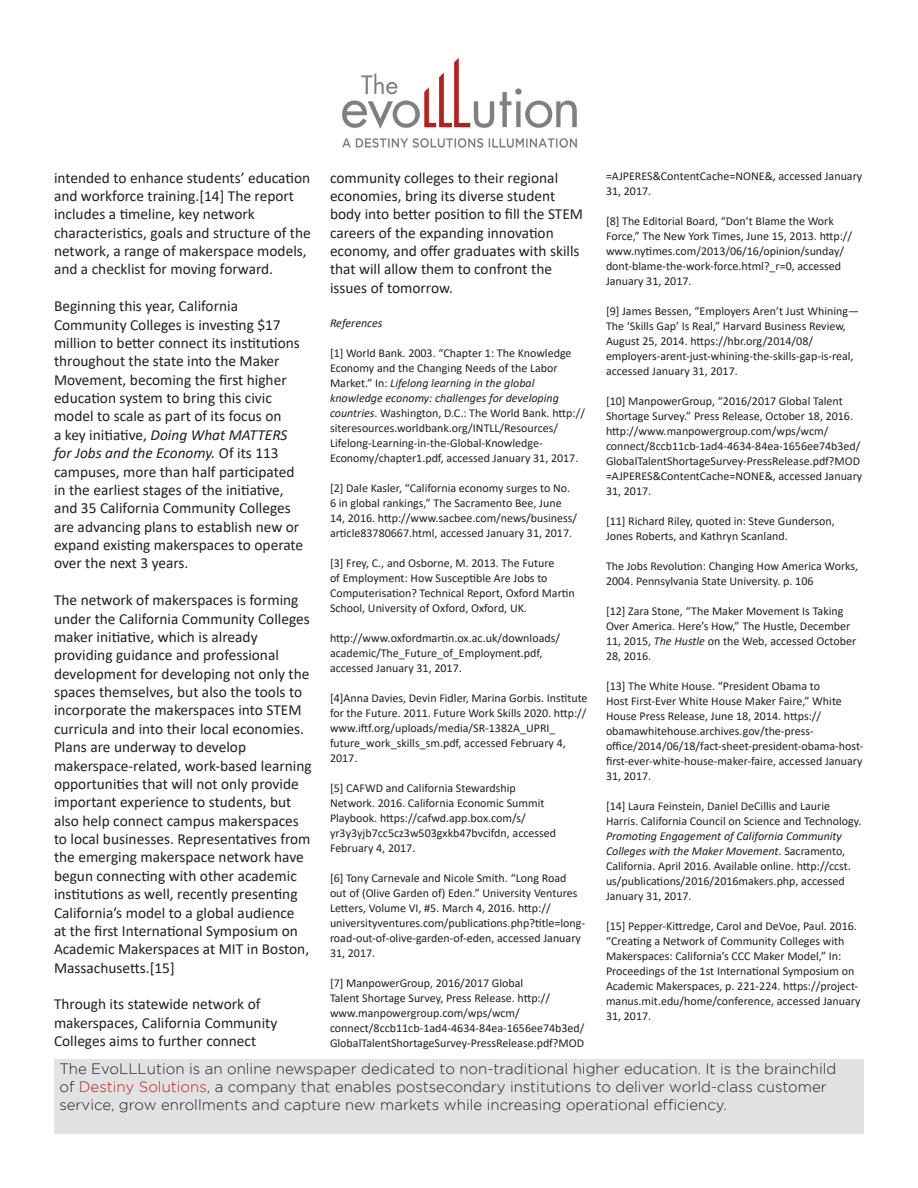
<style>
.page{position:relative;width:918px;height:1188px;background:#fff}
.page>*{position:absolute;margin:0;border:0;box-sizing:border-box;transform-origin:0 0}
.t1{font:15.3px/18.3px "Calibri";color:#231f20}
.t2{font:300 15px/18px "Gotham";color:#231f20}
.t3{font:12px/15px "Calibri";color:#231f20}
.t4{font:italic 12px "Calibri";color:#231f20}
.s1{font-style:italic}
.s2{color:#b6211d}
</style>
<div class="page">
<img style="left:342px;top:58px;width:236px;height:90px">
<div style="left:55px;top:1059px;width:809px;height:74px;background:#e1e2e4"></div>
<p class="t1" style="left:54px;top:168px;width:258px">intended to enhance students’ education and workforce training.[14] The report includes a timeline, key network characteristics, goals and structure of the network, a range of makerspace models, and a checklist for moving forward.</p>
<p class="t1" style="left:54px;top:297px;width:251px">Beginning this year, California Community Colleges is investing $17 million to better connect its institutions throughout the state into the Maker Movement, becoming the first higher education system to bring this civic model to scale as part of its focus on<br>a key initiative, <span class="s1">Doing What MATTERS for Jobs and the Economy.</span> Of its 113 campuses, more than half participated in the earliest stages of the initiative, and 35 California Community Colleges are advancing plans to establish new or expand existing makerspaces to operate over the next 3 years.</p>
<p class="t1" style="left:54px;top:591px;width:259px">The network of makerspaces is forming under the California Community Colleges maker initiative, which is already providing guidance and professional development for developing not only the spaces themselves, but also the tools to incorporate the makerspaces into STEM curricula and into their local economies.<br>Plans are underway to develop makerspace-related, work-based learning opportunities that will not only provide important experience to students, but also help connect campus makerspaces to local businesses. Representatives from the emerging makerspace network have begun connecting with other academic institutions as well, recently presenting California’s model to a global audience<br>at the first International Symposium on Academic Makerspaces at MIT in Boston, Massachusetts.[15]</p>
<p class="t1" style="left:54px;top:995px;width:225px">Through its statewide network of makerspaces, California Community<br>Colleges aims to further connect</p>
<p class="t1" style="left:330px;top:168px;width:255px">community colleges to their regional economies, bring its diverse student body into better position to fill the STEM careers of the expanding innovation economy, and offer graduates with skills that will allow them to confront the issues of tomorrow.</p>
<p class="t4" style="left:330px;top:315px;width:54px">References</p>
<p class="t3" style="left:330px;top:345px;width:256px">[1] World Bank. 2003. “Chapter 1: The Knowledge Economy and the Changing Needs of the Labor Market.” In: <span class="s1">Lifelong learning in the global knowledge economy: challenges for developing countries</span>. Washington, D.C.: The World Bank. http:// siteresources.worldbank.org/INTLL/Resources/ Lifelong-Learning-in-the-Global-Knowledge-Economy/chapter1.pdf, accessed January 31, 2017.</p>
<p class="t3" style="left:330px;top:480px;width:249px">[2] Dale Kasler, “California economy surges to No.<br>6 in global rankings,” The Sacramento Bee, June 14, 2016. http://www.sacbee.com/news/business/ article83780667.html, accessed January 31, 2017.</p>
<p class="t3" style="left:330px;top:555px;width:246px">[3] Frey, C., and Osborne, M. 2013. The Future<br>of Employment: How Susceptible Are Jobs to Computerisation? Technical Report, Oxford Martin School, University of Oxford, Oxford, UK.</p>
<p class="t3" style="left:330px;top:630px;width:232px">http://www.oxfordmartin.ox.ac.uk/downloads/ academic/The_Future_of_Employment.pdf, accessed January 31, 2017.</p>
<p class="t3" style="left:330px;top:690px;width:259px">[4]Anna Davies, Devin Fidler, Marina Gorbis. Institute for the Future. 2011. Future Work Skills 2020. http:// www.iftf.org/uploads/media/SR-1382A_UPRI_ future_work_skills_sm.pdf, accessed February 4, 2017.</p>
<p class="t3" style="left:330px;top:780px;width:228px">[5] CAFWD and California Stewardship Network. 2016. California Economic Summit Playbook. https://cafwd.app.box.com/s/ yr3y3yjb7cc5cz3w503gxkb47bvcifdn, accessed February 4, 2017.</p>
<p class="t3" style="left:330px;top:870px;width:257px">[6] Tony Carnevale and Nicole Smith. “Long Road out of (Olive Garden of) Eden.” University Ventures Letters, Volume VI, #5. March 4, 2016. http:// universityventures.com/publications.php?title=long&shy;road-out-of-olive-garden-of-eden, accessed January 31, 2017.</p>
<p class="t3" style="left:330px;top:975px;width:256px">[7] ManpowerGroup, 2016/2017 Global<br>Talent Shortage Survey, Press Release. http:// www.manpowergroup.com/wps/wcm/ connect/8ccb11cb-1ad4-4634-84ea-1656ee74b3ed/ GlobalTalentShortageSurvey-PressRelease.pdf?MOD</p>
<p class="t3" style="left:606px;top:168px;width:258px">=AJPERES&amp;ContentCache=NONE&amp;, accessed January<br>31, 2017.</p>
<p class="t3" style="left:606px;top:213px;width:248px">[8] The Editorial Board, “Don’t Blame the Work Force,” The New York Times, June 15, 2013. http:// www.nytimes.com/2013/06/16/opinion/sunday/ dont-blame-the-work-force.html?_r=0, accessed January 31, 2017.</p>
<p class="t3" style="left:606px;top:303px;width:254px">[9] James Bessen, “Employers Aren’t Just Whining— The ‘Skills Gap’ Is Real,” Harvard Business Review, August 25, 2014. https://hbr.org/2014/08/ employers-arent-just-whining-the-skills-gap-is-real, accessed January 31, 2017.</p>
<p class="t3" style="left:606px;top:393px;width:258px">[10] ManpowerGroup, “2016/2017 Global Talent Shortage Survey.” Press Release, October 18, 2016. http://www.manpowergroup.com/wps/wcm/ connect/8ccb11cb-1ad4-4634-84ea-1656ee74b3ed/ GlobalTalentShortageSurvey-PressRelease.pdf?MOD =AJPERES&amp;ContentCache=NONE&amp;, accessed January 31, 2017.</p>
<p class="t3" style="left:606px;top:513px;width:230px">[11] Richard Riley, quoted in: Steve Gunderson,<br>Jones Roberts, and Kathryn Scanland.</p>
<p class="t3" style="left:606px;top:558px;width:254px">The Jobs Revolution: Changing How America Works,<br>2004. Pennsylvania State University. p. 106</p>
<p class="t3" style="left:606px;top:603px;width:252px">[12] Zara Stone, “The Maker Movement Is Taking Over America. Here’s How,” The Hustle, December 11, 2015, <span class="s1">The Hustle</span> on the Web, accessed October 28, 2016.</p>
<p class="t3" style="left:606px;top:678px;width:259px">[13] The White House. “President Obama to<br>Host First-Ever White House Maker Faire,” White House Press Release, June 18, 2014. https:// obamawhitehouse.archives.gov/the-press&shy;office/2014/06/18/fact-sheet-president-obama-host&shy;first-ever-white-house-maker-faire, accessed January 31, 2017.</p>
<p class="t3" style="left:606px;top:798px;width:257px">[14] Laura Feinstein, Daniel DeCillis and Laurie Harris. California Council on Science and Technology.<br><span class="s1">Promoting Engagement of California Community Colleges with the Maker Movement</span>. Sacramento, California. April 2016. Available online. http://ccst. us/publications/2016/2016makers.php, accessed January 31, 2017.</p>
<p class="t3" style="left:606px;top:918px;width:256px">[15] Pepper-Kittredge, Carol and DeVoe, Paul. 2016. “Creating a Network of Community Colleges with Makerspaces: California’s CCC Maker Model,” In:<br>Proceedings of the 1st International Symposium on Academic Makerspaces, p. 221-224. https://project&shy;manus.mit.edu/home/conference, accessed January 31, 2017.</p>
<p class="t2" style="left:59px;top:1060px;width:779px">The EvoLLLution is an online newspaper dedicated to non-traditional higher education. It is the brainchild of <span class="s2">Destiny Solutions</span>, a company that enables postsecondary institutions to deliver world-class customer service, grow enrollments and capture new markets while increasing operational efficiency.</p>
</div>
